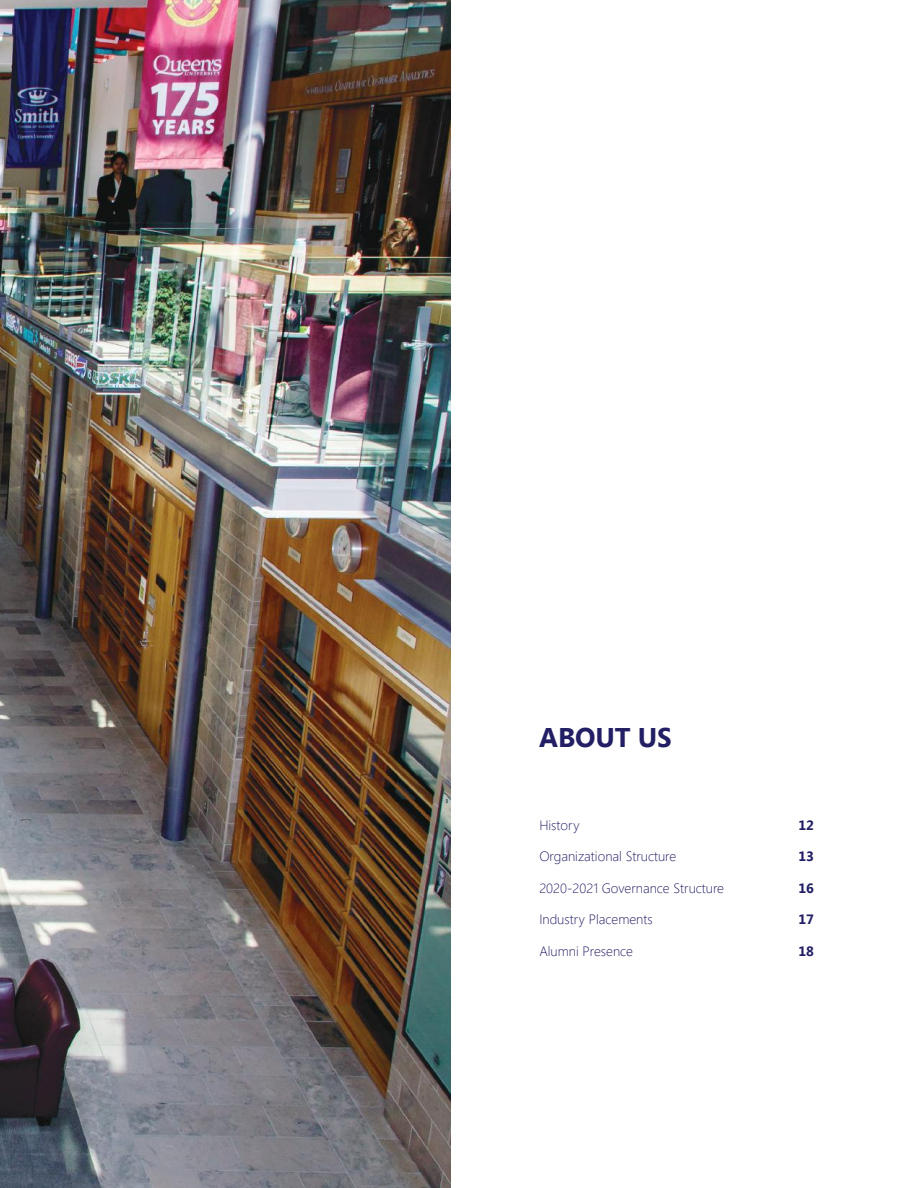
<style>
.page{position:relative;width:918px;height:1188px;background:#fff}
.page>*{position:absolute;margin:0;border:0;box-sizing:border-box;transform-origin:0 0}
.t1{font:700 27px "Segoe UI";letter-spacing:-.005em;color:#221f64}
.t2{font:300 13.5px "Segoe UI";color:#221f64}
.t3{font:700 13.5px "Segoe UI";color:#221f64}
</style>
<div class="page">
<img style="left:0;top:0;width:450px;height:1188px">
<h1 class="t1" style="left:539px;top:718px;width:134px">ABOUT US</h1>
<p class="t2" style="left:539px;top:814px;width:42px">History</p>
<p class="t3" style="left:798px;top:815px;width:17px">12</p>
<p class="t2" style="left:539px;top:845px;width:138px">Organizational Structure</p>
<p class="t3" style="left:798px;top:847px;width:17px">13</p>
<p class="t2" style="left:539px;top:877px;width:186px">2020-2021 Governance Structure</p>
<p class="t3" style="left:798px;top:878px;width:17px">16</p>
<p class="t2" style="left:539px;top:908px;width:115px">Industry Placements</p>
<p class="t3" style="left:798px;top:910px;width:17px">17</p>
<p class="t2" style="left:539px;top:940px;width:95px">Alumni Presence</p>
<p class="t3" style="left:798px;top:941px;width:17px">18</p>
</div>
